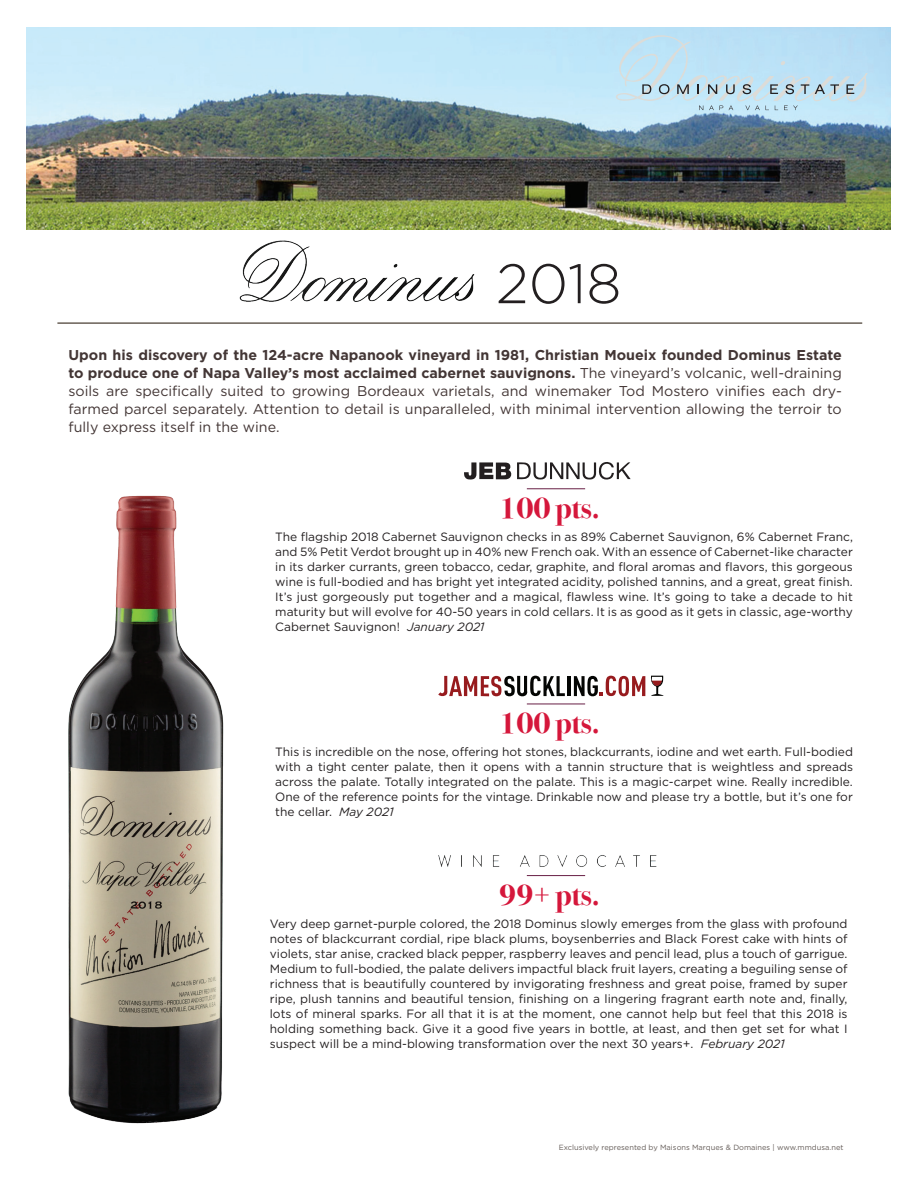
<style>
.page{position:relative;width:918px;height:1188px;background:#fff}
.page>*{position:absolute;margin:0;border:0;box-sizing:border-box;transform-origin:0 0}
.t1{font:300 55.5px "Gotham HTF";color:#231f20}
.t2{font:700 30.6px "Bodoni Svty Two ITCTT";letter-spacing:-.01em;color:#d5173b}
.t3{font:14.25px/18px "Gotham HTF";color:#433635;text-align:justify}
.t4{font:12px/15px "Gotham HTF";color:#231f20;text-align:justify}
.t5{font:7.5px "Gotham HTF";color:#645c58}
.s1{font-weight:700}
.s2{font-style:italic}
</style>
<div class="page">
<img style="left:68px;top:495px;width:156px;height:629px">
<img style="left:26px;top:27px;width:864px;height:203px">
<hr style="left:57px;top:322px;width:805px;height:2px;background:#685f55">
<svg style="left:616px;top:35px;width:252px;height:75px"></svg>
<img style="left:239px;top:240px;width:236px;height:62px">
<hr style="left:527px;top:488px;width:58px;height:1px;background:#681f45">
<svg style="left:464px;top:462px;width:167px;height:18px"></svg>
<hr style="left:527px;top:875px;width:58px;height:1px;background:#681f45">
<img style="left:438px;top:855px;width:219px;height:12px">
<hr style="left:527px;top:704px;width:58px;height:1px;background:#681f45">
<svg style="left:651px;top:676px;width:12px;height:20px"></svg>
<svg style="left:438px;top:676px;width:127px;height:20px"></svg>
<hr style="left:567px;top:676px;width:3px;height:20px;background:#040503">
<svg style="left:574px;top:676px;width:71px;height:20px"></svg>
<h1 class="t1" style="left:496px;top:253px;width:127px">2018</h1>
<p class="t3" style="left:69px;top:346px;width:775px"><span class="s1">Upon his discovery of the 124-acre Napanook vineyard in 1981, Christian Moueix founded Dominus Estate to produce one of Napa Valley’s most acclaimed cabernet sauvignons.</span> The vineyard’s volcanic, well-draining soils are specifically suited to growing Bordeaux varietals, and winemaker Tod Mostero vinifies each dry&shy;farmed parcel separately. Attention to detail is unparalleled, with minimal intervention allowing the terroir to fully express itself in the wine.</p>
<h2 class="t2" style="left:499px;top:483px;width:102px">100 pts.</h2>
<p class="t4" style="left:275px;top:529px;width:579px">The flagship 2018 Cabernet Sauvignon checks in as 89% Cabernet Sauvignon, 6% Cabernet Franc, and 5% Petit Verdot brought up in 40% new French oak. With an essence of Cabernet-like character in its darker currants, green tobacco, cedar, graphite, and floral aromas and flavors, this gorgeous wine is full-bodied and has bright yet integrated acidity, polished tannins, and a great, great finish.<br>It’s just gorgeously put together and a magical, flawless wine. It’s going to take a decade to hit maturity but will evolve for 40-50 years in cold cellars. It is as good as it gets in classic, age-worthy Cabernet Sauvignon! <span class="s2">January 2021</span></p>
<h2 class="t2" style="left:499px;top:698px;width:102px">100 pts.</h2>
<p class="t4" style="left:275px;top:744px;width:579px">This is incredible on the nose, offering hot stones, blackcurrants, iodine and wet earth. Full-bodied with a tight center palate, then it opens with a tannin structure that is weightless and spreads across the palate. Totally integrated on the palate. This is a magic-carpet wine. Really incredible.<br>One of the reference points for the vintage. Drinkable now and please try a bottle, but it’s one for the cellar. <span class="s2">May 2021</span></p>
<h2 class="t2" style="left:499px;top:869px;width:102px">99+ pts.</h2>
<p class="t4" style="left:270px;top:916px;width:579px">Very deep garnet-purple colored, the 2018 Dominus slowly emerges from the glass with profound notes of blackcurrant cordial, ripe black plums, boysenberries and Black Forest cake with hints of violets, star anise, cracked black pepper, raspberry leaves and pencil lead, plus a touch of garrigue.<br>Medium to full-bodied, the palate delivers impactful black fruit layers, creating a beguiling sense of richness that is beautifully countered by invigorating freshness and great poise, framed by super ripe, plush tannins and beautiful tension, finishing on a lingering fragrant earth note and, finally, lots of mineral sparks. For all that it is at the moment, one cannot help but feel that this 2018 is holding something back. Give it a good five years in bottle, at least, and then get set for what I suspect will be a mind-blowing transformation over the next 30 years+. <span class="s2">February 2021</span></p>
<p class="t5" style="left:559px;top:1144px;width:286px">Exclusively represented by Maisons Marques &amp; Domaines | www.mmdusa.net</p>
</div>
